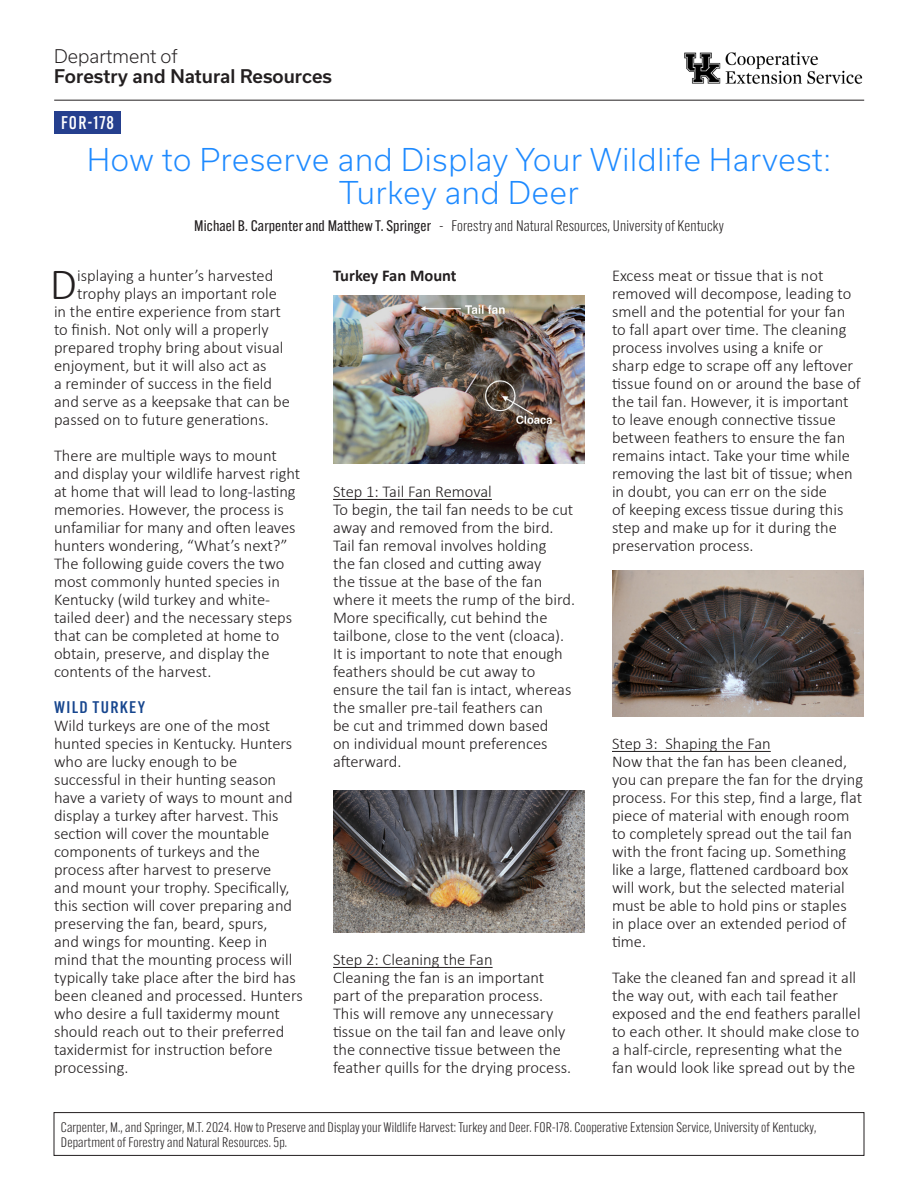
<style>
.page{position:relative;width:918px;height:1188px;background:#fff}
.page>*{position:absolute;margin:0;border:0;box-sizing:border-box;transform-origin:0 0}
.t1{font:300 44.85px "Calibri";color:#231f20}
.t2{font:300 30px/33px "Usual";letter-spacing:.025em;color:#1e8aff;text-align:center}
.t3{font:500 18px "Usual";color:#231f20}
.t4{font:300 18px "Usual";color:#231f20}
.t5{font:500 18px "Alternate Gothic ATF";letter-spacing:.06em;color:#fff}
.t6{font:300 16.5px/18px "Calibri";color:#231f20}
.t7{font:700 16.5px "Calibri";color:#231f20}
.t8{font:500 16.5px "Alternate Gothic ATF";letter-spacing:.07em;color:#17468e;scale:1.1 1}
.t9{font:300 15px "Alternate Gothic ATF";letter-spacing:.01em;color:#231f20;scale:1.1 1}
.t10{font:300 13.5px/15px "Alternate Gothic ATF";letter-spacing:.01em;color:#231f20;scale:1.1 1}
.s1{font-weight:400}
</style>
<div class="page">
<hr style="left:333px;top:499px;width:159px;height:1px;background:#231f20">
<hr style="left:333px;top:967px;width:160px;height:1px;background:#231f20">
<hr style="left:612px;top:751px;width:159px;height:1px;background:#231f20">
<div style="left:54px;top:111px;width:67px;height:23px;background:#253f8e"></div>
<div style="left:54px;top:1112px;width:810px;height:44px;border:1px solid #231f20"></div>
<img style="left:684px;top:52px;width:179px;height:32px">
<hr style="left:54px;top:100px;width:810px;height:1px;background:#231f20">
<img style="left:333px;top:296px;width:252px;height:168px">
<img style="left:333px;top:790px;width:252px;height:143px">
<img style="left:612px;top:570px;width:252px;height:147px">
<p class="t4" style="left:54px;top:46px;width:125px">Department of</p>
<p class="t3" style="left:54px;top:65px;width:279px">Forestry and Natural Resources</p>
<p class="t5" style="left:61px;top:112px;width:55px">FOR-178</p>
<p class="t2" style="left:87px;top:144px;width:745px">How to Preserve and Display Your Wildlife Harvest:<br>Turkey and Deer</p>
<p class="t9" style="left:194px;top:217px;width:483px"><span class="s1">Michael B. Carpenter and Matthew T. Springer</span> - Forestry and Natural Resources, University of Kentucky</p>
<p class="t1" style="left:50px;top:257px;width:29px">D</p>
<p class="t6" style="left:77px;top:267px;width:198px">isplaying a hunter’s harvested</p>
<p class="t6" style="left:77px;top:285px;width:201px">trophy plays an important role</p>
<p class="t6" style="left:54px;top:303px;width:229px">in the entire experience from start</p>
<p class="t6" style="left:54px;top:321px;width:216px">to finish. Not only will a properly</p>
<p class="t6" style="left:54px;top:339px;width:231px">prepared trophy bring about visual</p>
<p class="t6" style="left:54px;top:357px;width:214px">enjoyment, but it will also act as</p>
<p class="t6" style="left:54px;top:375px;width:220px">a reminder of success in the field</p>
<p class="t6" style="left:54px;top:393px;width:238px">and serve as a keepsake that can be</p>
<p class="t6" style="left:54px;top:411px;width:216px">passed on to future generations.</p>
<p class="t6" style="left:54px;top:447px;width:248px">There are multiple ways to mount and display your wildlife harvest right at home that will lead to long-lasting memories. However, the process is unfamiliar for many and often leaves hunters wondering, “What’s next?” The following guide covers the two most commonly hunted species in Kentucky (wild turkey and white&shy;tailed deer) and the necessary steps that can be completed at home to obtain, preserve, and display the contents of the harvest.</p>
<p class="t8" style="left:54px;top:697px;width:84px">WILD TURKEY</p>
<p class="t6" style="left:54px;top:717px;width:250px">Wild turkeys are one of the most hunted species in Kentucky. Hunters who are lucky enough to be successful in their hunting season have a variety of ways to mount and display a turkey after harvest. This section will cover the mountable components of turkeys and the process after harvest to preserve<br>and mount your trophy. Specifically, this section will cover preparing and preserving the fan, beard, spurs,<br>and wings for mounting. Keep in mind that the mounting process will typically take place after the bird has been cleaned and processed. Hunters who desire a full taxidermy mount should reach out to their preferred taxidermist for instruction before processing.</p>
<p class="t7" style="left:333px;top:264px;width:125px">Turkey Fan Mount</p>
<p class="t6" style="left:333px;top:483px;width:160px">Step 1: Tail Fan Removal</p>
<p class="t6" style="left:333px;top:501px;width:244px">To begin, the tail fan needs to be cut away and removed from the bird.<br>Tail fan removal involves holding<br>the fan closed and cutting away<br>the tissue at the base of the fan where it meets the rump of the bird.<br>More specifically, cut behind the tailbone, close to the vent (cloaca).<br>It is important to note that enough feathers should be cut away to ensure the tail fan is intact, whereas the smaller pre-tail feathers can<br>be cut and trimmed down based<br>on individual mount preferences afterward.</p>
<p class="t6" style="left:333px;top:951px;width:161px">Step 2: Cleaning the Fan</p>
<p class="t6" style="left:333px;top:969px;width:240px">Cleaning the fan is an important part of the preparation process.<br>This will remove any unnecessary tissue on the tail fan and leave only the connective tissue between the feather quills for the drying process.</p>
<p class="t6" style="left:612px;top:267px;width:250px">Excess meat or tissue that is not removed will decompose, leading to smell and the potential for your fan to fall apart over time. The cleaning process involves using a knife or sharp edge to scrape off any leftover tissue found on or around the base of the tail fan. However, it is important to leave enough connective tissue between feathers to ensure the fan remains intact. Take your time while removing the last bit of tissue; when in doubt, you can err on the side<br>of keeping excess tissue during this step and make up for it during the preservation process.</p>
<p class="t6" style="left:612px;top:735px;width:160px">Step 3: Shaping the Fan</p>
<p class="t6" style="left:612px;top:753px;width:253px">Now that the fan has been cleaned, you can prepare the fan for the drying process. For this step, find a large, flat piece of material with enough room to completely spread out the tail fan with the front facing up. Something like a large, flattened cardboard box will work, but the selected material must be able to hold pins or staples<br>in place over an extended period of time.</p>
<p class="t6" style="left:612px;top:969px;width:250px">Take the cleaned fan and spread it all the way out, with each tail feather exposed and the end feathers parallel to each other. It should make close to a half-circle, representing what the fan would look like spread out by the</p>
<p class="t10" style="left:61px;top:1119px;width:688px">Carpenter, M., and Springer, M.T. 2024. How to Preserve and Display your Wildlife Harvest: Turkey and Deer. FOR-178. Cooperative Extension Service, University of Kentucky,<br>Department of Forestry and Natural Resources. 5p.</p>
</div>
